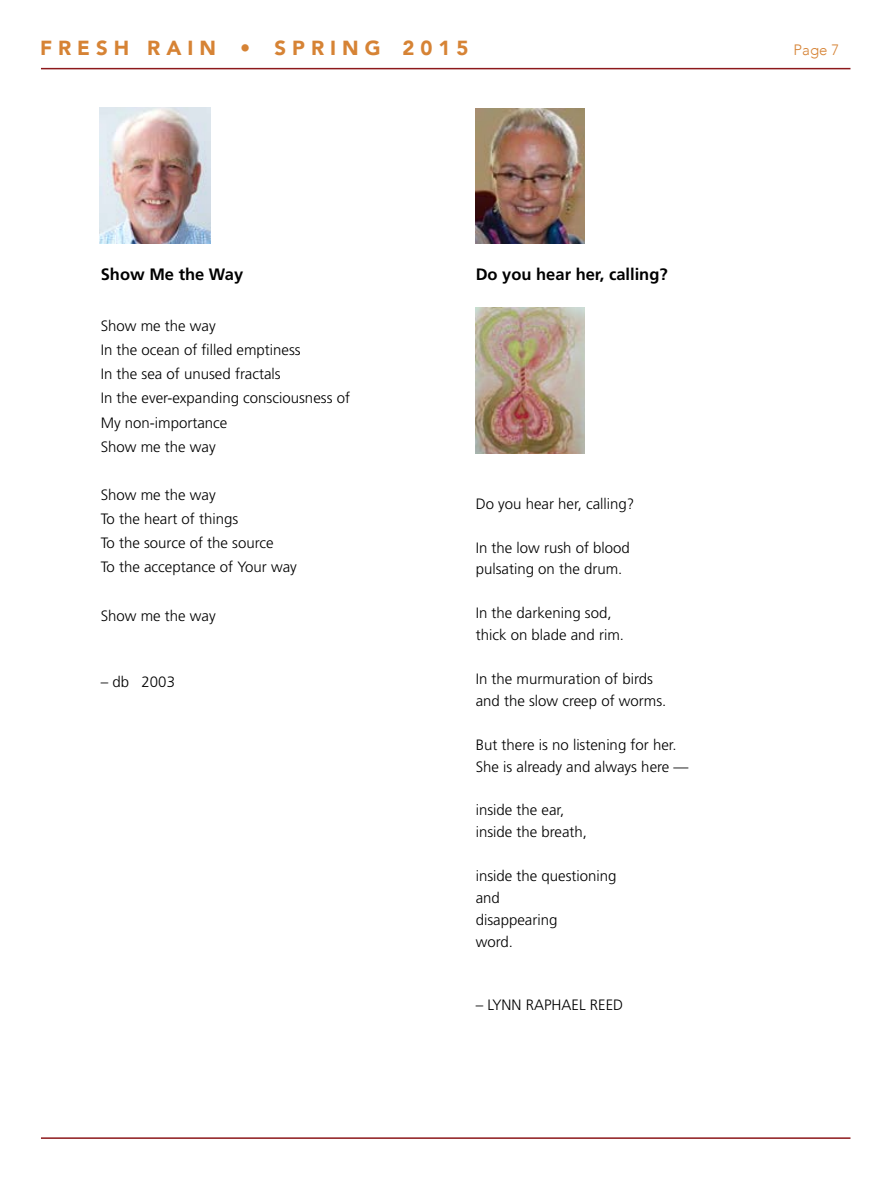
<style>
.page{position:relative;width:891px;height:1188px;background:#fff}
.page>*{position:absolute;margin:0;border:0;box-sizing:border-box;transform-origin:0 0}
.t1{font:900 20.4px "Avenir";color:#d68335}
.t2{font:700 16.5px "Frutiger";color:#000}
.t3{font:300 15px/21.9px "Frutiger";color:#000}
.t4{font:300 15px "Avenir";color:#d68335}
</style>
<div class="page">
<hr style="left:41px;top:68px;width:809px;height:1px;background:#8d181b">
<hr style="left:41px;top:1137px;width:809px;height:2px;background:#8d181b">
<img style="left:476px;top:108px;width:108px;height:136px">
<img style="left:100px;top:107px;width:110px;height:137px">
<img style="left:476px;top:308px;width:108px;height:146px">
<h1 class="t1" style="left:40px;top:30px;width:430px">F R E S H R A I N • S P R I N G 2 0 1 5</h1>
<p class="t4" style="left:794px;top:41px;width:47px">Page 7</p>
<p class="t2" style="left:101px;top:264px;width:144px">Show Me the Way</p>
<p class="t3" style="left:101px;top:314px;width:251px;line-height:24.2px">Show me the way<br>In the ocean of filled emptiness<br>In the sea of unused fractals<br>In the ever-expanding consciousness of<br>My non-importance<br>Show me the way</p>
<p class="t3" style="left:101px;top:483px;width:198px;line-height:24.2px">Show me the way<br>To the heart of things<br>To the source of the source<br>To the acceptance of Your way</p>
<p class="t3" style="left:101px;top:605px;width:117px">Show me the way</p>
<p class="t3" style="left:101px;top:671px;width:76px">– db 2003</p>
<p class="t2" style="left:476px;top:264px;width:193px">Do you hear her, calling?</p>
<p class="t3" style="left:476px;top:493px;width:160px">Do you hear her, calling?</p>
<p class="t3" style="left:476px;top:536px;width:156px">In the low rush of blood pulsating on the drum.</p>
<p class="t3" style="left:476px;top:602px;width:150px">In the darkening sod, thick on blade and rim.</p>
<p class="t3" style="left:476px;top:668px;width:192px">In the murmuration of birds and the slow creep of worms.</p>
<p class="t3" style="left:476px;top:733px;width:214px">But there is no listening for her.<br>She is already and always here —</p>
<p class="t3" style="left:476px;top:799px;width:113px">inside the ear, inside the breath,</p>
<p class="t3" style="left:476px;top:865px;width:142px">inside the questioning and<br>disappearing<br>word.</p>
<p class="t3" style="left:476px;top:994px;width:149px">– LYNN RAPHAEL REED</p>
</div>
